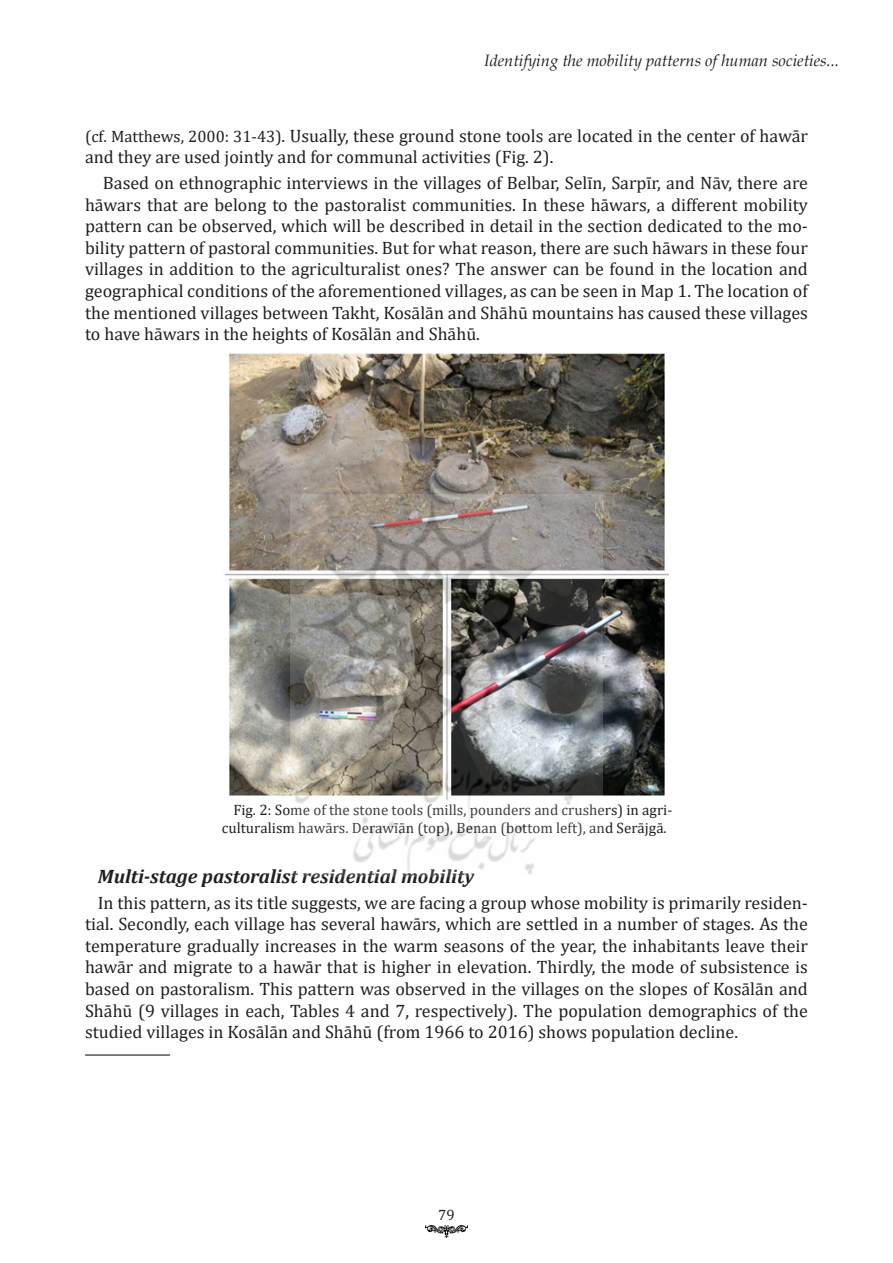
<style>
.page{position:relative;width:893px;height:1263px;background:#fff}
.page>*{position:absolute;margin:0;border:0;box-sizing:border-box;transform-origin:0 0}
.t1{font:italic 700 19.5px "Cambria";color:#231f20}
.t2{font:18px/21.6px "Cambria";color:#231f20;text-align:justify}
.t3{font:italic 16.5px "Book Antiqua";color:#231f20}
.t4{font:15px/18px "Cambria";color:#231f20}
.s1{font-size:16.5px}
</style>
<div class="page">
<img style="left:425px;top:1226px;width:43px;height:11px">
<hr style="left:85px;top:1054px;width:85px;height:1px;background:#231f20">
<img style="left:224px;top:352px;width:446px;height:444px">
<img style="left:290px;top:494px;width:313px;height:381px">
<p class="t3" style="left:484px;top:49px;width:356px">Identifying the mobility patterns of human societies...</p>
<p class="t2" style="left:85px;top:125px;width:724px"><span class="s1">(cf. Matthews, 2000: 31-43)</span>. Usually, these ground stone tools are located in the center of hawār and they are used jointly and for communal activities (Fig. 2).</p>
<p class="t2" style="left:85px;top:172px;width:724px;text-indent:18px">Based on ethnographic interviews in the villages of Belbar, Selīn, Sarpīr, and Nāv, there are hāwars that are belong to the pastoralist communities. In these hāwars, a different mobility pattern can be observed, which will be described in detail in the section dedicated to the mo&shy;bility pattern of pastoral communities. But for what reason, there are such hāwars in these four villages in addition to the agriculturalist ones? The answer can be found in the location and geographical conditions of the aforementioned villages, as can be seen in Map 1. The location of the mentioned villages between Takht, Kosālān and Shāhū mountains has caused these villages to have hāwars in the heights of Kosālān and Shāhū.</p>
<p class="t4" style="left:222px;top:801px;width:452px;text-indent:11px">Fig. 2: Some of the stone tools (mills, pounders and crushers) in agri&shy;culturalism hawārs. Derawīān (top), Benan (bottom left), and Serājgā.</p>
<p class="t1" style="left:98px;top:862px;width:378px">Multi-stage pastoralist residential mobility</p>
<p class="t2" style="left:85px;top:892px;width:724px;text-indent:13px">In this pattern, as its title suggests, we are facing a group whose mobility is primarily residen&shy;tial. Secondly, each village has several hawārs, which are settled in a number of stages. As the temperature gradually increases in the warm seasons of the year, the inhabitants leave their hawār and migrate to a hawār that is higher in elevation. Thirdly, the mode of subsistence is based on pastoralism. This pattern was observed in the villages on the slopes of Kosālān and Shāhū (9 villages in each, Tables 4 and 7, respectively). The population demographics of the studied villages in Kosālān and Shāhū (from 1966 to 2016) shows population decline.<sup>7891011</sup></p>
<p class="t4" style="left:438px;top:1206px;width:18px">79</p>
</div>
